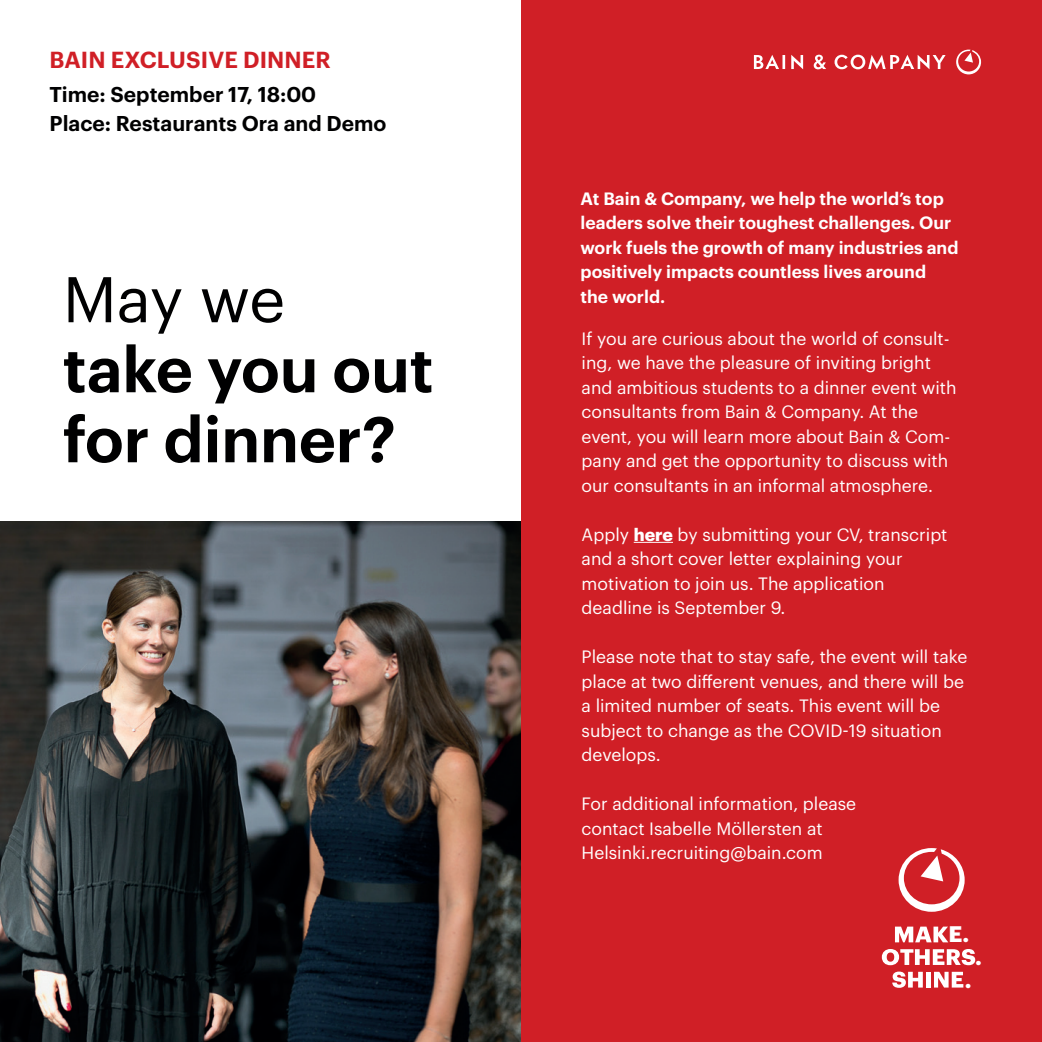
<style>
.page{position:relative;width:1042px;height:1042px;background:#fff}
.page>*{position:absolute;margin:0;border:0;box-sizing:border-box;transform-origin:0 0}
.t1{font:600 63px/70px "Graphik";color:#000001}
.t2{font:63px "Graphik";color:#000001}
.t3{font:600 22.75px "Graphik";letter-spacing:.005em;color:#d01f26}
.t4{font:700 22.05px "Graphik";color:#fff;scale:1.04 1}
.t5{font:600 21px/29.8px "Graphik";color:#000001}
.t6{font:17.5px/24.5px "Graphik";color:#fff}
.t7{font:600 17.5px/24.5px "Graphik";color:#fff}
.s1{font-weight:700}
</style>
<div class="page">
<div style="left:521px;top:0;width:521px;height:1042px;background:#d01f26"></div>
<img style="left:0;top:521px;width:521px;height:521px">
<hr style="left:634px;top:542px;width:39px;height:1px;background:#fff">
<svg style="left:791px;top:55px;width:12px;height:14px"></svg>
<svg style="left:754px;top:55px;width:31px;height:14px"></svg>
<svg style="left:813px;top:55px;width:13px;height:14px"></svg>
<svg style="left:834px;top:55px;width:111px;height:14px"></svg>
<svg style="left:956px;top:50px;width:25px;height:24px"></svg>
<svg style="left:898px;top:848px;width:66px;height:64px"></svg>
<svg style="left:895px;top:926px;width:53px;height:16px"></svg>
<svg style="left:882px;top:949px;width:93px;height:16px"></svg>
<svg style="left:892px;top:971px;width:31px;height:17px"></svg>
<div style="left:926px;top:972px;width:5px;height:15px;background:#fff"></div>
<svg style="left:934px;top:972px;width:29px;height:15px"></svg>
<h2 class="t3" style="left:50px;top:43px;width:283px">BAIN EXCLUSIVE DINNER</h2>
<p class="t5" style="left:50px;top:77px;width:338px">Time: September 17, 18:00<br>Place: Restaurants Ora and Demo</p>
<h1 class="t2" style="left:63px;top:252px;width:224px">May we</h1>
<h1 class="t1" style="left:63px;top:329px;width:372px">take you out for dinner?</h1>
<p class="t7" style="left:580px;top:184px;width:379px">At Bain &amp; Company, we help the world’s top leaders solve their toughest challenges. Our work fuels the growth of many industries and positively impacts countless lives around</p>
<p class="t7" style="left:580px;top:282px;width:86px">the world.</p>
<p class="t6" style="left:581px;top:324px;width:376px">If you are curious about the world of consult&shy;ing, we have the pleasure of inviting bright and ambitious students to a dinner event with consultants from Bain &amp; Company. At the event, you will learn more about Bain &amp; Com&shy;pany and get the opportunity to discuss with our consultants in an informal atmosphere.</p>
<p class="t6" style="left:581px;top:520px;width:367px">Apply <span class="s1">here</span> by submitting your CV, transcript and a short cover letter explaining your motivation to join us. The application deadline is September 9.</p>
<p class="t6" style="left:581px;top:643px;width:387px">Please note that to stay safe, the event will take place at two different venues, and there will be a limited number of seats. This event will be subject to change as the COVID-19 situation develops.</p>
<p class="t6" style="left:581px;top:790px;width:276px">For additional information, please contact Isabelle Möllersten at<br>Helsinki.recruiting@bain.com</p>
<p class="t4" style="left:948px;top:917px;width:21px">E.</p>
<p class="t4" style="left:975px;top:940px;width:8px">.</p>
<p class="t4" style="left:964px;top:962px;width:8px">.</p>
</div>
